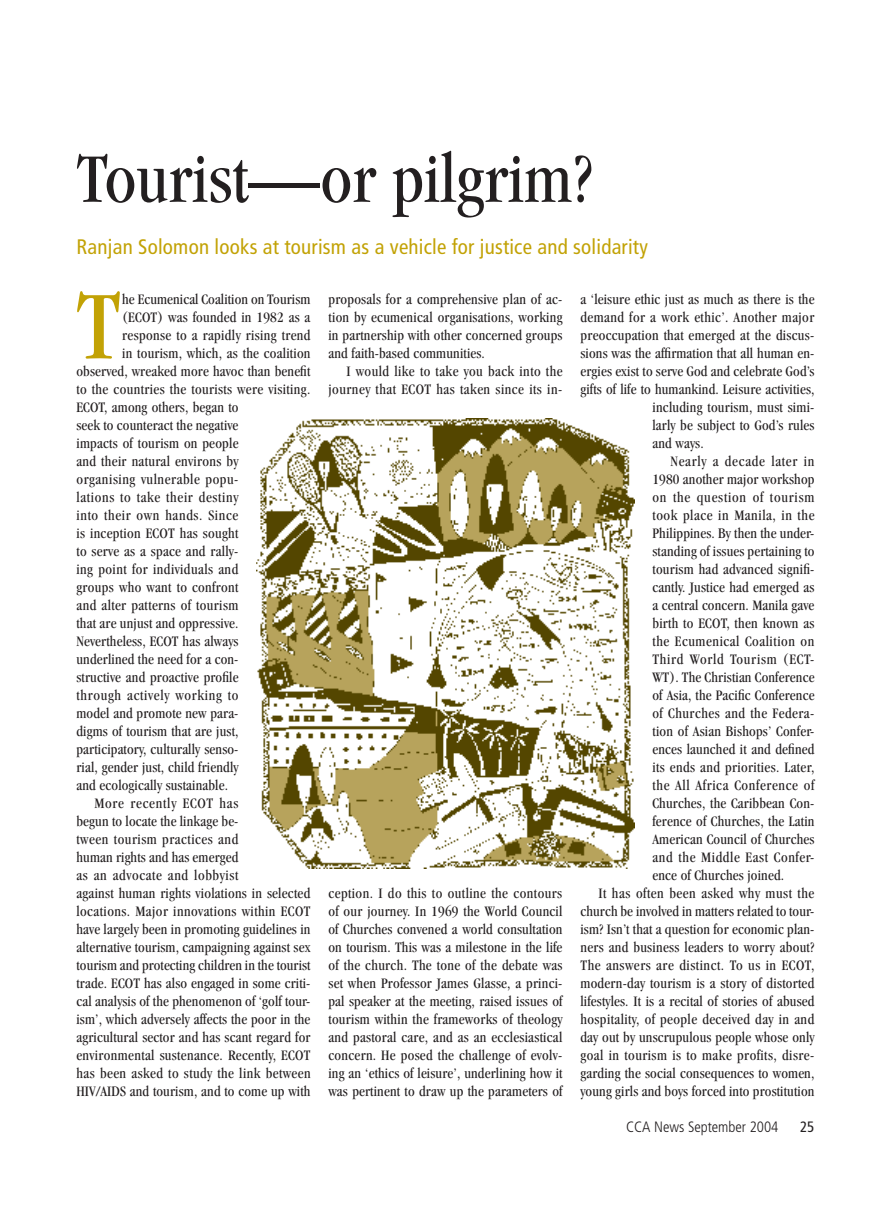
<style>
.page{position:relative;width:891px;height:1212px;background:#fff}
.page>*{position:absolute;margin:0;border:0;box-sizing:border-box;transform-origin:0 0}
.t1{font:condensed 100.65px "Garamond";color:#c2a205}
.t2{font:condensed 72px "Garamond";color:#231f20}
.t3{font:condensed 21px "Frutiger";letter-spacing:.01em;color:#c2a205}
.t4{font:condensed 15px/18px "Garamond";letter-spacing:.01em;color:#231f20;text-align:justify}
.t5{font:condensed 15px/18px "Garamond";letter-spacing:.03em;color:#231f20;text-align:right}
.t6{font:condensed 15px "Garamond";letter-spacing:.035em;color:#231f20}
.t7{font:condensed 15px "Garamond";letter-spacing:.04em;color:#231f20}
.t8{font:condensed 15px "Garamond";letter-spacing:.045em;color:#231f20}
.t9{font:condensed 15px "Garamond";letter-spacing:.05em;color:#231f20}
.t10{font:300 condensed 15px "Frutiger";color:#231f20}
.t11{font:condensed 15px "Frutiger";color:#231f20}
</style>
<div class="page">
<img style="left:257px;top:418px;width:378px;height:450px">
<h2 class="t2" style="left:76px;top:139px;width:517px">Tourist—or pilgrim?</h2>
<h3 class="t3" style="left:76px;top:235px;width:573px">Ranjan Solomon looks at tourism as a vehicle for justice and solidarity</h3>
<h1 class="t1" style="left:76px;top:270px;width:46px">T</h1>
<p class="t4" style="left:77px;top:290px;width:236px;text-align:right">he Ecumenical Coalition on Tourism<br>(ECOT) was founded in 1982 as a response to a rapidly rising trend<br>in tourism, which, as the coalition observed, wreaked more havoc than benefit to the countries the tourists were visiting.</p>
<p class="t4" style="left:328px;top:290px;width:236px">proposals for a comprehensive plan of ac&shy;tion by ecumenical organisations, working in partnership with other concerned groups and faith-based communities.</p>
<p class="t4" style="left:580px;top:290px;width:236px">a ‘leisure ethic just as much as there is the demand for a work ethic’. Another major preoccupation that emerged at the discus&shy;sions was the affirmation that all human en&shy;ergies exist to serve God and celebrate God’s gifts of life to humankind. Leisure activities,</p>
<p class="t5" style="left:328px;top:362px;width:236px">I would like to take you back into the journey that ECOT has taken since its in-</p>
<p class="t4" style="left:76px;top:398px;width:163px">ECOT, among others, began to</p>
<p class="t4" style="left:76px;top:416px;width:164px">seek to counteract the negative</p>
<p class="t4" style="left:76px;top:434px;width:164px">impacts of tourism on people</p>
<p class="t4" style="left:76px;top:452px;width:163px">and their natural environs by</p>
<p class="t6" style="left:76px;top:471px;width:163px">organising vulnerable popu-</p>
<p class="t7" style="left:76px;top:489px;width:163px">lations to take their destiny</p>
<p class="t7" style="left:76px;top:507px;width:163px">into their own hands. Since</p>
<p class="t4" style="left:76px;top:524px;width:163px">is inception ECOT has sought</p>
<p class="t4" style="left:76px;top:542px;width:163px">to serve as a space and rally-</p>
<p class="t5" style="left:76px;top:560px;width:163px">ing point for individuals and</p>
<p class="t4" style="left:76px;top:578px;width:164px">groups who want to confront</p>
<p class="t4" style="left:76px;top:596px;width:163px">and alter patterns of tourism</p>
<p class="t4" style="left:76px;top:614px;width:164px">that are unjust and oppressive.</p>
<p class="t4" style="left:76px;top:632px;width:164px">Nevertheless, ECOT has always</p>
<p class="t4" style="left:76px;top:650px;width:164px">underlined the need for a con-</p>
<p class="t4" style="left:77px;top:668px;width:164px">structive and proactive profile</p>
<p class="t8" style="left:77px;top:687px;width:164px">through actively working to</p>
<p class="t4" style="left:77px;top:704px;width:163px">model and promote new para-</p>
<p class="t4" style="left:76px;top:722px;width:164px">digms of tourism that are just,</p>
<p class="t4" style="left:76px;top:740px;width:163px">participatory, culturally senso-</p>
<p class="t4" style="left:76px;top:758px;width:164px">rial, gender just, child friendly</p>
<p class="t4" style="left:76px;top:776px;width:153px">and ecologically sustainable.</p>
<p class="t9" style="left:94px;top:795px;width:145px">More recently ECOT has</p>
<p class="t4" style="left:76px;top:812px;width:164px">begun to locate the linkage be-</p>
<p class="t6" style="left:77px;top:831px;width:163px">tween tourism practices and</p>
<p class="t4" style="left:77px;top:848px;width:164px">human rights and has emerged</p>
<p class="t7" style="left:77px;top:867px;width:163px">as an advocate and lobbyist</p>
<p class="t4" style="left:77px;top:884px;width:235px">against human rights violations in selected</p>
<p class="t5" style="left:77px;top:902px;width:235px">locations. Major innovations within ECOT</p>
<p class="t4" style="left:77px;top:920px;width:236px">have largely been in promoting guidelines in</p>
<p class="t4" style="left:77px;top:938px;width:236px">alternative tourism, campaigning against sex</p>
<p class="t4" style="left:77px;top:956px;width:236px">tourism and protecting children in the tourist</p>
<p class="t4" style="left:77px;top:974px;width:235px">trade. ECOT has also engaged in some criti-</p>
<p class="t4" style="left:76px;top:992px;width:236px">cal analysis of the phenomenon of ‘golf tour-</p>
<p class="t4" style="left:76px;top:1010px;width:235px">ism’, which adversely affects the poor in the</p>
<p class="t4" style="left:76px;top:1028px;width:236px">agricultural sector and has scant regard for</p>
<p class="t4" style="left:76px;top:1046px;width:236px">environmental sustenance. Recently, ECOT</p>
<p class="t4" style="left:76px;top:1064px;width:236px">has been asked to study the link between</p>
<p class="t4" style="left:76px;top:1082px;width:236px">HIV/AIDS and tourism, and to come up with</p>
<p class="t4" style="left:328px;top:884px;width:236px">ception. I do this to outline the contours of our journey. In 1969 the World Council of Churches convened a world consultation on tourism. This was a milestone in the life of the church. The tone of the debate was set when Professor James Glasse, a princi&shy;pal speaker at the meeting, raised issues of tourism within the frameworks of theology and pastoral care, and as an ecclesiastical concern. He posed the challenge of evolv&shy;ing an ‘ethics of leisure’, underlining how it was pertinent to draw up the parameters of</p>
<p class="t4" style="left:652px;top:398px;width:164px">including tourism, must simi&shy;larly be subject to God’s rules and ways.</p>
<p class="t8" style="left:670px;top:453px;width:145px">Nearly a decade later in</p>
<p class="t4" style="left:652px;top:470px;width:164px">1980 another major workshop</p>
<p class="t9" style="left:652px;top:489px;width:163px">on the question of tourism</p>
<p class="t6" style="left:652px;top:507px;width:164px">took place in Manila, in the</p>
<p class="t4" style="left:652px;top:524px;width:164px">Philippines. By then the under-</p>
<p class="t4" style="left:653px;top:542px;width:164px">standing of issues pertaining to</p>
<p class="t4" style="left:653px;top:560px;width:163px">tourism had advanced signifi-</p>
<p class="t4" style="left:652px;top:578px;width:164px">cantly. Justice had emerged as</p>
<p class="t4" style="left:652px;top:596px;width:164px">a central concern. Manila gave</p>
<p class="t4" style="left:652px;top:614px;width:164px">birth to ECOT, then known as</p>
<p class="t6" style="left:652px;top:633px;width:163px">the Ecumenical Coalition on</p>
<p class="t8" style="left:652px;top:651px;width:163px">Third World Tourism (ECT-</p>
<p class="t4" style="left:652px;top:668px;width:164px">WT). The Christian Conference</p>
<p class="t4" style="left:652px;top:686px;width:164px">of Asia, the Pacific Conference</p>
<p class="t5" style="left:652px;top:704px;width:163px">of Churches and the Federa-</p>
<p class="t4" style="left:652px;top:722px;width:163px">tion of Asian Bishops’ Confer-</p>
<p class="t4" style="left:652px;top:740px;width:164px">ences launched it and defined</p>
<p class="t4" style="left:652px;top:758px;width:163px">its ends and priorities. Later,</p>
<p class="t7" style="left:652px;top:777px;width:163px">the All Africa Conference of</p>
<p class="t4" style="left:652px;top:794px;width:163px">Churches, the Caribbean Con-</p>
<p class="t4" style="left:652px;top:812px;width:164px">ference of Churches, the Latin</p>
<p class="t4" style="left:652px;top:830px;width:164px">American Council of Churches</p>
<p class="t7" style="left:652px;top:849px;width:163px">and the Middle East Confer-</p>
<p class="t4" style="left:652px;top:866px;width:133px">ence of Churches joined.</p>
<p class="t6" style="left:598px;top:885px;width:217px">It has often been asked why must the</p>
<p class="t4" style="left:580px;top:902px;width:236px">church be involved in matters related to tour-</p>
<p class="t4" style="left:580px;top:920px;width:236px">ism? Isn’t that a question for economic plan-</p>
<p class="t4" style="left:580px;top:938px;width:235px">ners and business leaders to worry about?</p>
<p class="t6" style="left:580px;top:957px;width:235px">The answers are distinct. To us in ECOT,</p>
<p class="t4" style="left:580px;top:974px;width:235px">modern-day tourism is a story of distorted</p>
<p class="t4" style="left:580px;top:992px;width:236px">lifestyles. It is a recital of stories of abused</p>
<p class="t4" style="left:580px;top:1010px;width:235px">hospitality, of people deceived day in and</p>
<p class="t4" style="left:580px;top:1028px;width:236px">day out by unscrupulous people whose only</p>
<p class="t5" style="left:580px;top:1046px;width:235px">goal in tourism is to make profits, disre-</p>
<p class="t4" style="left:580px;top:1064px;width:235px">garding the social consequences to women,</p>
<p class="t4" style="left:580px;top:1082px;width:236px">young girls and boys forced into prostitution</p>
<p class="t10" style="left:626px;top:1118px;width:154px">CCA News September 2004</p>
<p class="t11" style="left:800px;top:1118px;width:16px">25</p>
</div>
